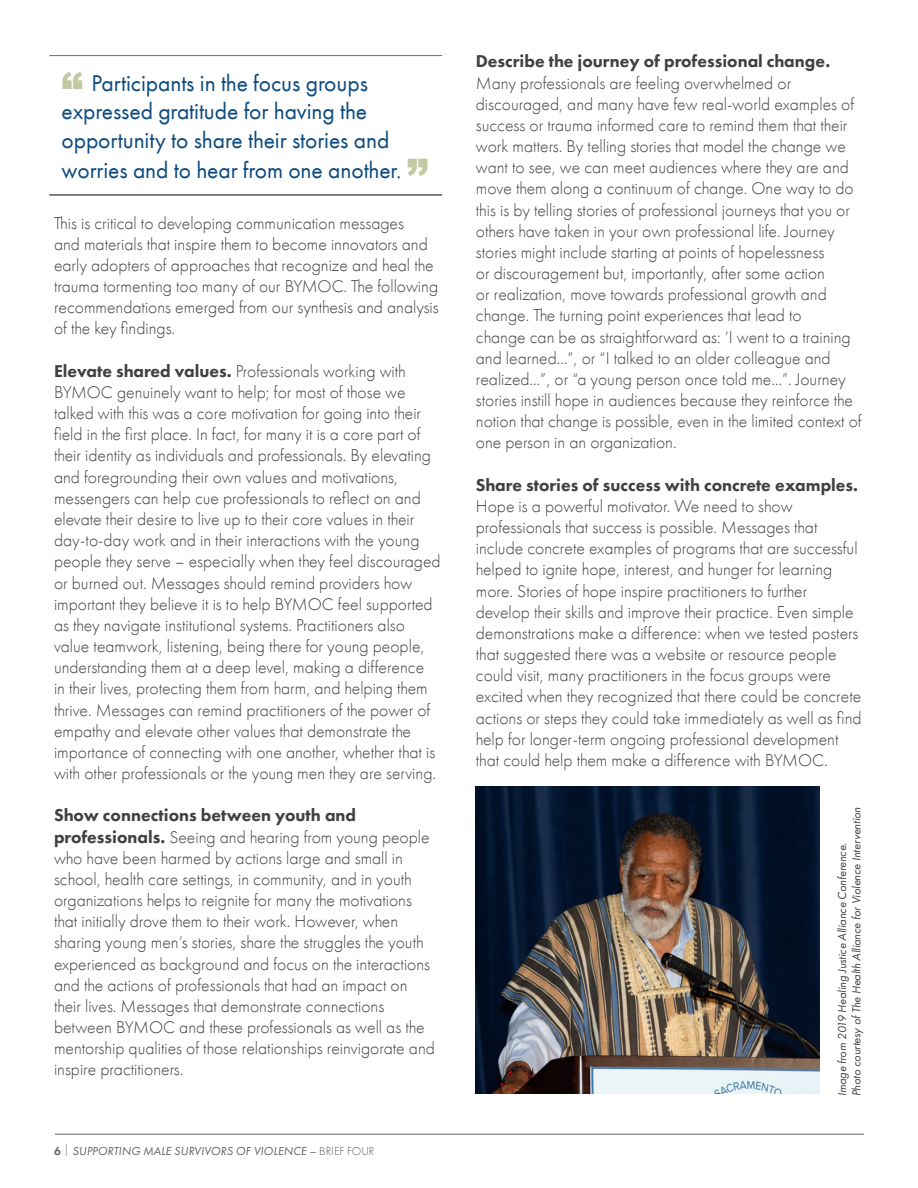
<style>
.page{position:relative;width:918px;height:1188px;background:#fff}
.page>*{position:absolute;margin:0;border:0;box-sizing:border-box;transform-origin:0 0}
.t1{font:23.55px/28.8px "Futura PT";letter-spacing:-.005em;color:#0f4c7f}
.t2{font:300 17.7px/21.1px "Futura PT";color:#414042}
.t3{font:800 17.7px "Futura PT";color:#414042}
.t4{font:italic 12px/14.4px "Futura PT";color:#414042}
.t5{font:italic 12px "Futura PT";letter-spacing:.01em;color:#636466}
.s1{font-family:"Arial";font-weight:900;font-size:42.6px;color:#c1c9a2}
.s2{font-weight:800}
.s3{font-weight:600;font-style:normal}
.s4{font-weight:300;font-style:normal}
</style>
<div class="page">
<hr style="left:55px;top:1134px;width:809px;height:1px;background:#636466">
<hr style="left:49px;top:55px;width:393px;height:1px;background:#6d6e71">
<hr style="left:49px;top:195px;width:393px;height:1px;background:#000">
<img style="left:475px;top:787px;width:344px;height:307px">
<h1 class="t1" style="left:62px;top:69px;width:368px"><span class="s1">“</span> Participants in the focus groups expressed gratitude for having the opportunity to share their stories and worries and to hear from one another. <span class="s1">”</span></h1>
<p class="t2" style="left:54px;top:212px;width:386px">This is critical to developing communication messages<br>and materials that inspire them to become innovators and early adopters of approaches that recognize and heal the trauma tormenting too many of our BYMOC. The following recommendations emerged from our synthesis and analysis of the key findings.</p>
<p class="t2" style="left:54px;top:360px;width:388px"><span class="s2">Elevate shared values.</span> Professionals working with BYMOC genuinely want to help; for most of those we talked with this was a core motivation for going into their field in the first place. In fact, for many it is a core part of their identity as individuals and professionals. By elevating and foregrounding their own values and motivations, messengers can help cue professionals to reflect on and elevate their desire to live up to their core values in their day-to-day work and in their interactions with the young people they serve – especially when they feel discouraged or burned out. Messages should remind providers how important they believe it is to help BYMOC feel supported as they navigate institutional systems. Practitioners also value teamwork, listening, being there for young people, understanding them at a deep level, making a difference<br>in their lives, protecting them from harm, and helping them thrive. Messages can remind practitioners of the power of empathy and elevate other values that demonstrate the importance of connecting with one another, whether that is with other professionals or the young men they are serving.</p>
<p class="t2" style="left:54px;top:805px;width:382px"><span class="s2">Show connections between youth and professionals.</span> Seeing and hearing from young people who have been harmed by actions large and small in school, health care settings, in community, and in youth organizations helps to reignite for many the motivations that initially drove them to their work. However, when sharing young men’s stories, share the struggles the youth experienced as background and focus on the interactions and the actions of professionals that had an impact on their lives. Messages that demonstrate connections between BYMOC and these professionals as well as the mentorship qualities of those relationships reinvigorate and inspire practitioners.</p>
<p class="t5" style="left:54px;top:1143px;width:322px"><span class="s3">6</span> <span class="s4">|</span> SUPPORTING MALE SURVIVORS OF VIOLENCE – <span class="s4">BRIEF FOUR</span></p>
<p class="t3" style="left:476px;top:50px;width:356px">Describe the journey of professional change.</p>
<p class="t2" style="left:476px;top:72px;width:387px">Many professionals are feeling overwhelmed or discouraged, and many have few real-world examples of success or trauma informed care to remind them that their work matters. By telling stories that model the change we want to see, we can meet audiences where they are and move them along a continuum of change. One way to do this is by telling stories of professional journeys that you or others have taken in your own professional life. Journey stories might include starting at points of hopelessness<br>or discouragement but, importantly, after some action<br>or realization, move towards professional growth and change. The turning point experiences that lead to<br>change can be as straightforward as: ‘I went to a training and learned…”, or “I talked to an older colleague and realized…”, or “a young person once told me…”. Journey stories instill hope in audiences because they reinforce the notion that change is possible, even in the limited context of one person in an organization.</p>
<p class="t3" style="left:476px;top:474px;width:384px">Share stories of success with concrete examples.</p>
<p class="t2" style="left:476px;top:496px;width:387px">Hope is a powerful motivator. We need to show professionals that success is possible. Messages that include concrete examples of programs that are successful helped to ignite hope, interest, and hunger for learning more. Stories of hope inspire practitioners to further develop their skills and improve their practice. Even simple demonstrations make a difference: when we tested posters that suggested there was a website or resource people could visit, many practitioners in the focus groups were excited when they recognized that there could be concrete actions or steps they could take immediately as well as find help for longer-term ongoing professional development that could help them make a difference with BYMOC.</p>
<p class="t4" style="left:835px;top:1096px;width:291px;rotate:-90deg">Image from 2019 Healing Justice Alliance Conference.<br>Photo courtesy of The Health Alliance for Violence Intervention</p>
</div>
